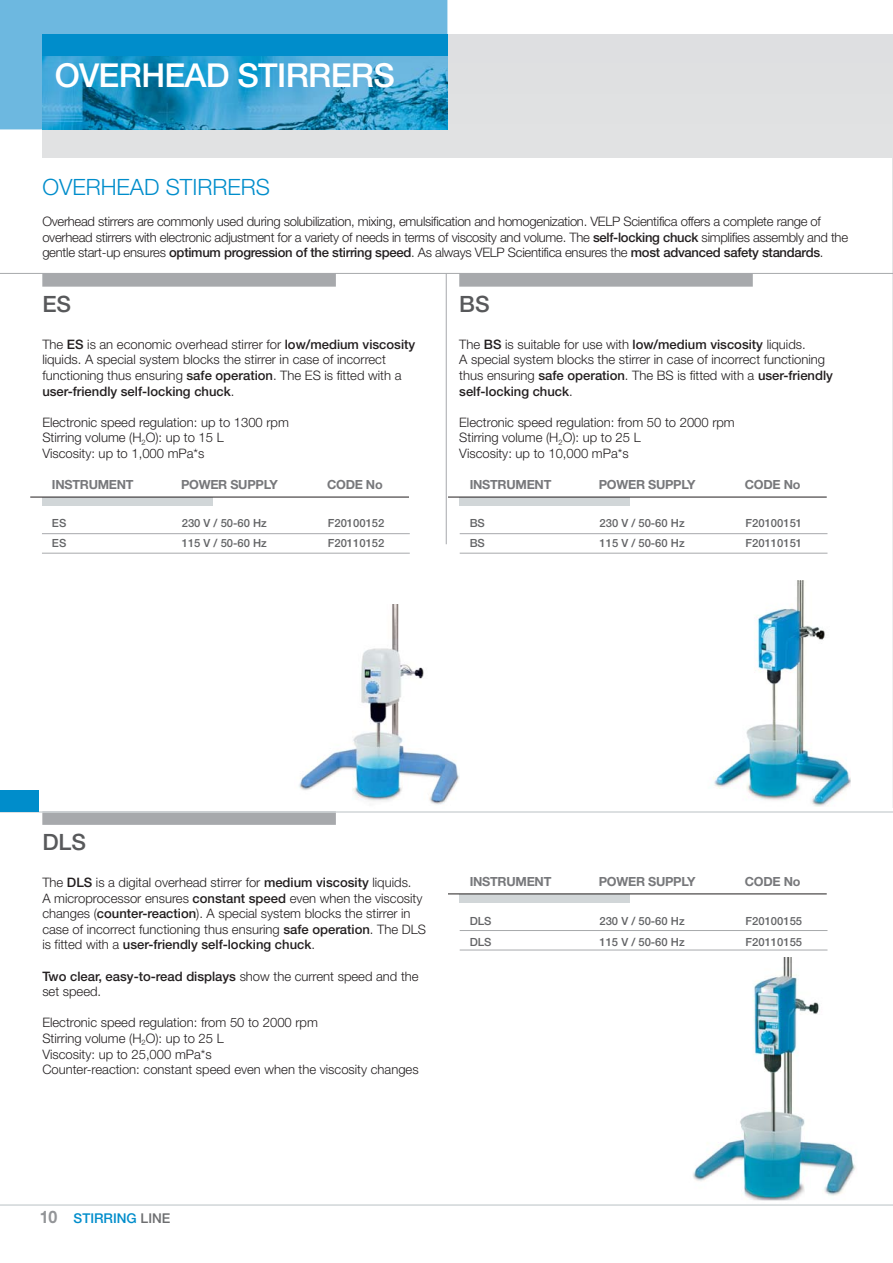
<style>
.page{position:relative;width:893px;height:1263px;background:#fff}
.page>*{position:absolute;margin:0;border:0;box-sizing:border-box;transform-origin:0 0}
.t1{font:500 33px "Helvetica Neue";letter-spacing:-.02em;color:#fff}
.t2{font:300 22.5px "Helvetica Neue";color:#008dcb}
.t3{font:500 22.5px "Helvetica Neue";color:#58595b}
.t4{font:500 13.5px "Helvetica Neue";color:#008dcb}
.t5{font:300 13.05px/15.6px "Helvetica Neue";color:#231f20}
.t6{font:300 13.05px/15.6px "Helvetica Neue";letter-spacing:-.02em;color:#231f20}
.t7{font:700 12.6px "Helvetica Neue";letter-spacing:-.02em;color:#77787b}
.t8{font:500 11.25px "Helvetica Neue";color:#636466}
.s1{font-weight:500}
.s2{font-weight:700;font-size:17.25px;color:#939598}
.s3{color:#6d6e70}
</style>
<div class="page">
<img style="left:693px;top:958px;width:163px;height:243px">
<div style="left:42px;top:34px;width:850px;height:774px;background:#e0e1e2"></div>
<div style="left:42px;top:158px;width:850px;height:696px;background:#fff"></div>
<svg style="left:0;top:0;width:447px;height:129px;background:#49a6d1"></svg>
<img style="left:447px;top:34px;width:1px;height:95px">
<div style="left:42px;top:34px;width:405px;height:21px;background:#008dcb"></div>
<div style="left:42px;top:273px;width:294px;height:14px;background:#a7a9ac"></div>
<img style="left:299px;top:605px;width:160px;height:200px">
<hr style="left:42px;top:533px;width:368px;height:1px;background:#a7a9ac">
<hr style="left:42px;top:553px;width:368px;height:1px;background:#a7a9ac">
<div style="left:42px;top:497px;width:170px;height:9px;background:#d1d6d8"></div>
<hr style="left:30px;top:497px;width:379px;height:1px;background:#231f20">
<div style="left:459px;top:273px;width:293px;height:14px;background:#a7a9ac"></div>
<img style="left:713px;top:581px;width:137px;height:226px">
<div style="left:42px;top:811px;width:294px;height:14px;background:#a7a9ac"></div>
<hr style="left:459px;top:533px;width:368px;height:1px;background:#a7a9ac">
<hr style="left:459px;top:553px;width:368px;height:1px;background:#a7a9ac">
<div style="left:459px;top:497px;width:171px;height:9px;background:#d1d6d8"></div>
<hr style="left:448px;top:497px;width:378px;height:1px;background:#231f20">
<hr style="left:459px;top:930px;width:368px;height:1px;background:#a7a9ac">
<hr style="left:459px;top:950px;width:368px;height:1px;background:#a7a9ac">
<div style="left:459px;top:894px;width:171px;height:8px;background:#d1d6d8"></div>
<hr style="left:448px;top:894px;width:378px;height:1px;background:#231f20">
<hr style="left:0;top:1204px;width:892px;height:2px;background:#d1d6d8">
<hr style="left:446px;top:273px;width:1px;height:271px;background:#a7a9ac">
<hr style="left:0;top:273px;width:892px;height:1px;background:#a7a9ac">
<hr style="left:0;top:811px;width:892px;height:2px;background:#d1d6d8">
<div style="left:0;top:791px;width:38px;height:21px;background:#008dcb"></div>
<h1 class="t1" style="left:55px;top:64px;width:341px">OVERHEAD STIRRERS</h1>
<h2 class="t2" style="left:42px;top:179px;width:229px">OVERHEAD STIRRERS</h2>
<p class="t6" style="left:42px;top:215px;width:807px">Overhead stirrers are commonly used during solubilization, mixing, emulsification and homogenization. VELP Scientifica offers a complete range of overhead stirrers with electronic adjustment for a variety of needs in terms of viscosity and volume. The <span class="s1">self-locking chuck</span> simplifies assembly and the gentle start-up ensures <span class="s1">optimum progression of the stirring speed</span>. As always VELP Scientifica ensures the <span class="s1">most advanced safety standards</span>.</p>
<h2 class="t3" style="left:42px;top:296px;width:30px">ES</h2>
<p class="t5" style="left:42px;top:338px;width:374px">The <span class="s1">ES</span> is an economic overhead stirrer for <span class="s1">low/medium viscosity </span>liquids. A special system blocks the stirrer in case of incorrect functioning thus ensuring <span class="s1">safe operation</span>. The ES is fitted with a <span class="s1">user-friendly self-locking chuck</span>.</p>
<p class="t5" style="left:42px;top:416px;width:248px">Electronic speed regulation: up to 1300 rpm<br>Stirring volume (H<sub>2</sub>O): up to 15 L<br>Viscosity: up to 1,000 mPa*s</p>
<h2 class="t3" style="left:459px;top:296px;width:32px">BS</h2>
<p class="t5" style="left:459px;top:338px;width:375px">The <span class="s1">BS</span> is suitable for use with <span class="s1">low/medium viscosity</span> liquids.<br>A special system blocks the stirrer in case of incorrect functioning thus ensuring <span class="s1">safe operation</span>. The BS is fitted with a <span class="s1">user-friendly self-locking chuck</span>.</p>
<p class="t5" style="left:459px;top:416px;width:277px">Electronic speed regulation: from 50 to 2000 rpm<br>Stirring volume (H<sub>2</sub>O): up to 25 L<br>Viscosity: up to 10,000 mPa*s</p>
<p class="t7" style="left:52px;top:480px;width:83px">INSTRUMENT</p>
<p class="t7" style="left:181px;top:480px;width:98px">POWER SUPPLY</p>
<p class="t7" style="left:327px;top:480px;width:57px">CODE No</p>
<p class="t8" style="left:52px;top:519px;width:16px">ES</p>
<p class="t8" style="left:182px;top:519px;width:87px">230 V / 50-60 Hz</p>
<p class="t8" style="left:328px;top:519px;width:58px">F20100152</p>
<p class="t8" style="left:52px;top:539px;width:16px">ES</p>
<p class="t8" style="left:182px;top:539px;width:87px">115 V / 50-60 Hz</p>
<p class="t8" style="left:328px;top:539px;width:58px">F20110152</p>
<p class="t7" style="left:469px;top:480px;width:83px">INSTRUMENT</p>
<p class="t7" style="left:598px;top:480px;width:98px">POWER SUPPLY</p>
<p class="t7" style="left:744px;top:480px;width:57px">CODE No</p>
<p class="t8" style="left:469px;top:519px;width:17px">BS</p>
<p class="t8" style="left:599px;top:519px;width:87px">230 V / 50-60 Hz</p>
<p class="t8" style="left:745px;top:519px;width:58px">F20100151</p>
<p class="t8" style="left:469px;top:539px;width:17px">BS</p>
<p class="t8" style="left:599px;top:539px;width:87px">115 V / 50-60 Hz</p>
<p class="t8" style="left:745px;top:539px;width:58px">F20110151</p>
<h2 class="t3" style="left:42px;top:834px;width:45px">DLS</h2>
<p class="t5" style="left:42px;top:876px;width:385px">The <span class="s1">DLS</span> is a digital overhead stirrer for <span class="s1">medium viscosity</span> liquids.<br>A microprocessor ensures <span class="s1">constant speed</span> even when the viscosity changes (<span class="s1">counter-reaction</span>). A special system blocks the stirrer in case of incorrect functioning thus ensuring <span class="s1">safe operation</span>. The DLS is fitted with a <span class="s1">user-friendly self-locking chuck</span>.</p>
<p class="t5" style="left:42px;top:969px;width:378px"><span class="s1">Two clear, easy-to-read displays</span> show the current speed and the set speed.</p>
<p class="t5" style="left:42px;top:1016px;width:378px">Electronic speed regulation: from 50 to 2000 rpm<br>Stirring volume (H<sub>2</sub>O): up to 25 L<br>Viscosity: up to 25,000 mPa*s<br>Counter-reaction: constant speed even when the viscosity changes</p>
<p class="t7" style="left:469px;top:877px;width:83px">INSTRUMENT</p>
<p class="t7" style="left:598px;top:877px;width:98px">POWER SUPPLY</p>
<p class="t7" style="left:744px;top:877px;width:57px">CODE No</p>
<p class="t8" style="left:469px;top:917px;width:23px">DLS</p>
<p class="t8" style="left:599px;top:917px;width:87px">230 V / 50-60 Hz</p>
<p class="t8" style="left:745px;top:917px;width:58px">F20100155</p>
<p class="t8" style="left:469px;top:938px;width:23px">DLS</p>
<p class="t8" style="left:599px;top:938px;width:87px">115 V / 50-60 Hz</p>
<p class="t8" style="left:745px;top:938px;width:58px">F20110155</p>
<p class="t4" style="left:40px;top:1214px;width:132px"><span class="s2">10</span> STIRRING <span class="s3">LINE</span></p>
</div>
